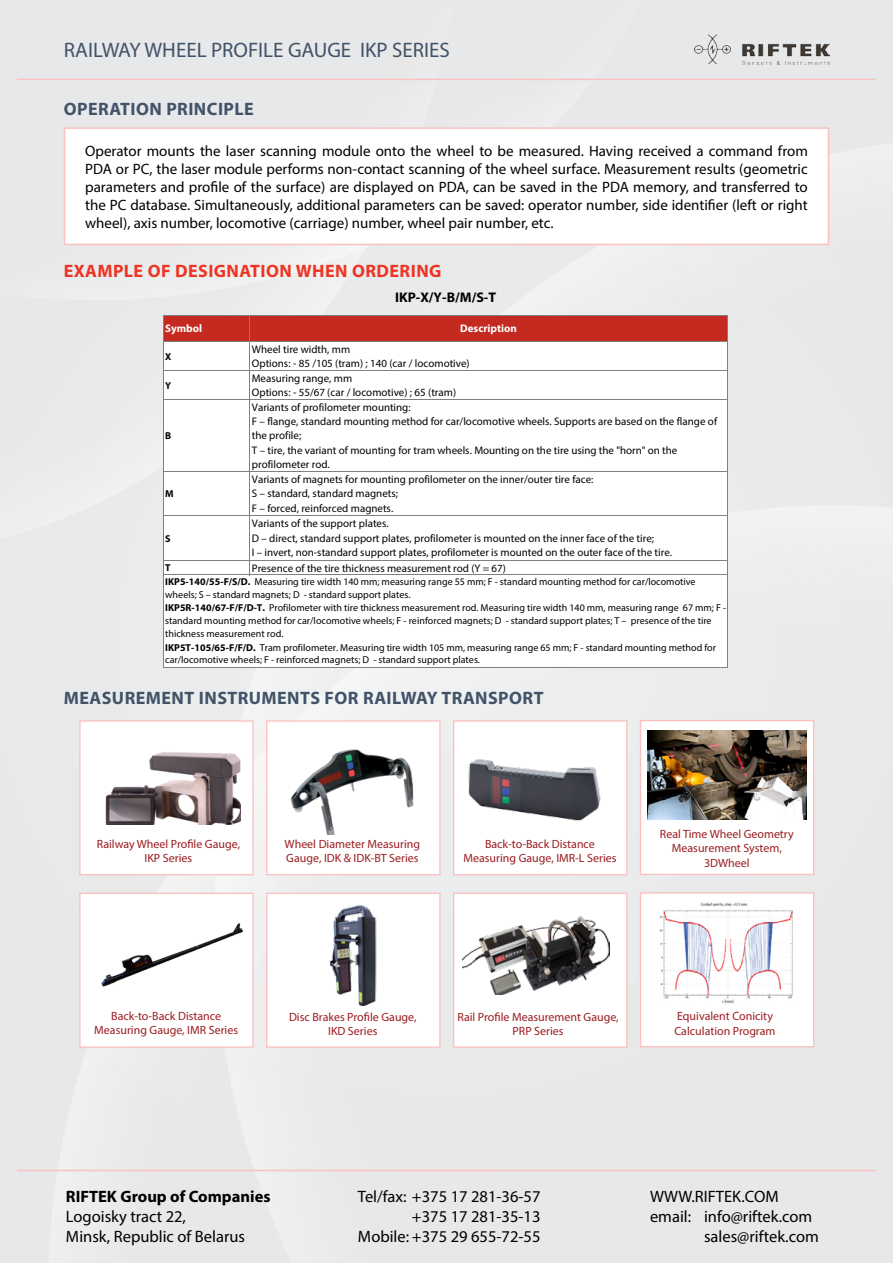
<style>
.page{position:relative;width:893px;height:1263px;background:#e9e9ea}
.page>*{position:absolute;margin:0;border:0;box-sizing:border-box;transform-origin:0 0}
.t1{font:21px "Myriad Pro";color:#415368}
.t2{font:700 18px "Myriad Pro";letter-spacing:.025em;color:#415368}
.t3{font:700 18px "Myriad Pro";letter-spacing:.025em;color:#ee3524}
.t4{font:16.5px/19.8px "Myriad Pro";color:#000}
.t5{font:700 16.5px "Myriad Pro";color:#000}
.t6{font:15px/18px "Myriad Pro";color:#000;text-align:justify}
.t7{font:700 13.95px "Myriad Pro";color:#000}
.t8{font:12px/14.4px "Myriad Pro";color:#9b1c20;text-align:center}
.t9{font:10.95px/14.2px "Myriad Pro";color:#000}
.t10{font:700 10.95px "Myriad Pro";color:#fff}
.t11{font:10.05px/13px "Myriad Pro";color:#000}
.t12{font:700 10.05px "Myriad Pro";color:#000}
.s1{font-weight:700}
</style>
<div class="page">
<hr style="left:17px;top:79px;width:859px;height:1px;background:#fac1c0">
<img style="left:694px;top:34px;width:135px;height:31px">
<hr style="left:17px;top:1170px;width:859px;height:1px;background:#fac1c0">
<div style="left:164px;top:315px;width:563px;height:27px;background:#c42a1f"></div>
<div style="left:164px;top:341px;width:563px;height:326px;background:#fff"></div>
<hr style="left:163px;top:315px;width:1px;height:353px;background:#808080">
<hr style="left:249px;top:316px;width:1px;height:259px;background:#808080">
<hr style="left:727px;top:316px;width:1px;height:352px;background:#808080">
<hr style="left:164px;top:315px;width:564px;height:1px;background:#808080">
<hr style="left:164px;top:341px;width:564px;height:1px;background:#808080">
<hr style="left:164px;top:370px;width:564px;height:1px;background:#808080">
<hr style="left:164px;top:399px;width:564px;height:1px;background:#808080">
<hr style="left:164px;top:471px;width:564px;height:1px;background:#808080">
<hr style="left:164px;top:515px;width:564px;height:1px;background:#808080">
<hr style="left:164px;top:560px;width:564px;height:1px;background:#808080">
<hr style="left:164px;top:574px;width:564px;height:1px;background:#808080">
<hr style="left:164px;top:667px;width:564px;height:1px;background:#808080">
<div style="left:79px;top:720px;width:175px;height:155px;background:#fff;border:1px solid #fac1c0"></div>
<img style="left:105px;top:752px;width:136px;height:72px">
<div style="left:266px;top:720px;width:175px;height:155px;background:#fff;border:1px solid #fac1c0"></div>
<img style="left:290px;top:749px;width:124px;height:85px">
<div style="left:453px;top:720px;width:174px;height:155px;background:#fff;border:1px solid #fac1c0"></div>
<img style="left:468px;top:759px;width:133px;height:62px">
<div style="left:266px;top:893px;width:175px;height:155px;background:#fff;border:1px solid #fac1c0"></div>
<img style="left:329px;top:905px;width:48px;height:101px">
<div style="left:453px;top:893px;width:174px;height:155px;background:#fff;border:1px solid #fac1c0"></div>
<img style="left:463px;top:916px;width:147px;height:79px">
<div style="left:79px;top:893px;width:175px;height:155px;background:#fff;border:1px solid #fac1c0"></div>
<img style="left:101px;top:923px;width:142px;height:63px">
<div style="left:64px;top:127px;width:765px;height:118px;background:#fff;border:2px solid #fac1c0"></div>
<div style="left:640px;top:720px;width:174px;height:155px;background:#fff;border:1px solid #fac1c0"></div>
<img style="left:648px;top:730px;width:158px;height:90px">
<div style="left:640px;top:892px;width:174px;height:155px;background:#fff;border:1px solid #fac1c0"></div>
<img style="left:659px;top:902px;width:134px;height:102px">
<h1 class="t1" style="left:64px;top:37px;width:388px">RAILWAY WHEEL PROFILE GAUGE IKP SERIES</h1>
<h2 class="t2" style="left:64px;top:97px;width:191px">OPERATION PRINCIPLE</h2>
<p class="t6" style="left:85px;top:142px;width:724px">Operator mounts the laser scanning module onto the wheel to be measured. Having received a command from PDA or PC, the laser module performs non-contact scanning of the wheel surface. Measurement results (geometric parameters and profile of the surface) are displayed on PDA, can be saved in the PDA memory, and transferred to the PC database. Simultaneously, additional parameters can be saved: operator number, side identifier (left or right wheel), axis number, locomotive (carriage) number, wheel pair number, etc.</p>
<h2 class="t3" style="left:64px;top:259px;width:379px">EXAMPLE OF DESIGNATION WHEN ORDERING</h2>
<p class="t7" style="left:395px;top:288px;width:103px">IKP-X/Y-B/M/S-T</p>
<p class="t10" style="left:165px;top:322px;width:39px">Symbol</p>
<p class="t10" style="left:460px;top:322px;width:58px">Description</p>
<p class="t12" style="left:165px;top:350px;width:8px">X</p>
<p class="t9" style="left:252px;top:342px;width:219px">Wheel tire width, mm<br>Options: - 85 /105 (tram) ; 140 (car / locomotive)</p>
<p class="t12" style="left:165px;top:379px;width:8px">Y</p>
<p class="t9" style="left:252px;top:371px;width:206px">Measuring range, mm<br>Options: - 55/67 (car / locomotive) ; 65 (tram)</p>
<p class="t12" style="left:165px;top:429px;width:8px">B</p>
<p class="t9" style="left:252px;top:400px;width:467px">Variants of profilometer mounting:<br>F – flange, standard mounting method for car/locomotive wheels. Supports are based on the flange of the profile;<br>T – tire, the variant of mounting for tram wheels. Mounting on the tire using the "horn" on the profilometer rod.</p>
<p class="t12" style="left:165px;top:487px;width:10px">M</p>
<p class="t12" style="left:165px;top:532px;width:7px">S</p>
<p class="t9" style="left:252px;top:472px;width:343px">Variants of magnets for mounting profilometer on the inner/outer tire face:<br>S – standard, standard magnets;<br>F – forced, reinforced magnets.</p>
<p class="t9" style="left:252px;top:516px;width:422px">Variants of the support plates.<br>D – direct, standard support plates, profilometer is mounted on the inner face of the tire;<br>I – invert, non-standard support plates, profilometer is mounted on the outer face of the tire.</p>
<p class="t12" style="left:165px;top:561px;width:7px">T</p>
<p class="t9" style="left:252px;top:561px;width:256px">Presence of the tire thickness measurement rod (Y = 67)</p>
<p class="t11" style="left:165px;top:575px;width:562px"><span class="s1">IKP5-140/55-F/S/D.</span> Measuring tire width 140 mm; measuring range 55 mm; F - standard mounting method for car/locomotive wheels; S – standard magnets; D - standard support plates.<br><span class="s1">IKP5R-140/67-F/F/D-T.</span> Profilometer with tire thickness measurement rod. Measuring tire width 140 mm, measuring range 67 mm; F - standard mounting method for car/locomotive wheels; F - reinforced magnets; D - standard support plates; T – presence of the tire thickness measurement rod.<br><span class="s1">IKP5T-105/65-F/F/D.</span> Tram profilometer. Measuring tire width 105 mm, measuring range 65 mm; F - standard mounting method for car/locomotive wheels; F - reinforced magnets; D - standard support plates.</p>
<h2 class="t2" style="left:64px;top:686px;width:481px">MEASUREMENT INSTRUMENTS FOR RAILWAY TRANSPORT</h2>
<p class="t8" style="left:97px;top:836px;width:145px">Railway Wheel Profile Gauge,<br>IKP Series</p>
<p class="t8" style="left:285px;top:836px;width:137px;text-align:left">Wheel Diameter Measuring<br>Gauge, IDK &amp; IDK-BT Series</p>
<p class="t8" style="left:463px;top:836px;width:155px">Back-to-Back Distance<br>Measuring Gauge, IMR-L Series</p>
<p class="t8" style="left:660px;top:826px;width:135px">Real Time Wheel Geometry<br>Measurement System,<br>3DWheel</p>
<p class="t8" style="left:94px;top:1009px;width:145px">Back-to-Back Distance<br>Measuring Gauge, IMR Series</p>
<p class="t8" style="left:289px;top:1009px;width:129px">Disc Brakes Profile Gauge,<br>IKD Series</p>
<p class="t8" style="left:457px;top:1009px;width:163px">Rail Profile Measurement Gauge,<br>PRP Series</p>
<p class="t8" style="left:674px;top:1009px;width:103px;text-align:left">Equivalent Conicity<br>Calculation Program</p>
<h3 class="t5" style="left:66px;top:1186px;width:206px">RIFTEK Group of Companies</h3>
<h3 class="t4" style="left:66px;top:1206px;width:181px">Logoisky tract 22,<br>Minsk, Republic of Belarus</h3>
<h3 class="t4" style="left:358px;top:1186px;width:184px;text-align:right">Tel/fax: +375 17 281-36-57 +375 17 281-35-13<br>Mobile: +375 29 655-72-55</h3>
<h3 class="t4" style="left:650px;top:1186px;width:130px">WWW.RIFTEK.COM</h3>
<h3 class="t4" style="left:650px;top:1206px;width:164px">email: info@riftek.com</h3>
<h3 class="t4" style="left:704px;top:1226px;width:116px">sales@riftek.com</h3>
</div>
